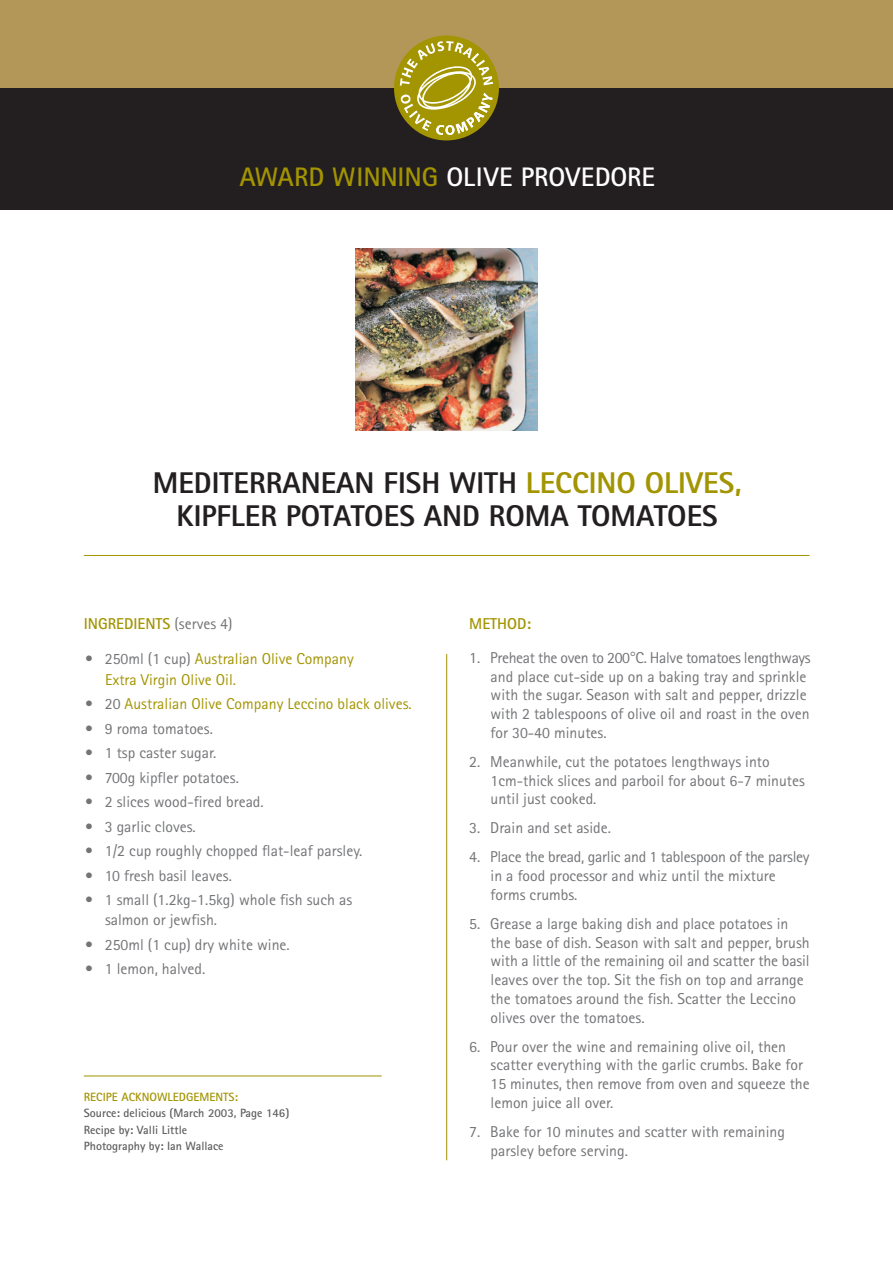
<style>
.page{position:relative;width:893px;height:1263px;background:#fff}
.page>*{position:absolute;margin:0;border:0;box-sizing:border-box;transform-origin:0 0}
.t1{font:800 30px/32.4px "Rotis Sans Serif";color:#231f20;text-align:center}
.t2{font:700 26.85px "Rotis Sans Serif";color:#fff}
.t3{font:15.75px/18.8px "Rotis Sans Serif";color:#737477}
.t4{font:15.75px/20.2px "Rotis Sans Serif";color:#a39401}
.t5{font:700 15.75px "Rotis Sans Serif";color:#a39401}
.t6{font:700 12px/16.5px "Rotis Sans Serif";color:#5f5f62}
.t7{font:700 12px "Rotis Sans Serif";color:#a39401}
.s1{color:#a39401}
.s2{font-weight:400;color:#737477}
.s3{color:#737477}
</style>
<div class="page">
<img style="left:356px;top:249px;width:181px;height:181px">
<div style="left:0;top:0;width:892px;height:129px;background:#b39758"></div>
<div style="left:0;top:88px;width:892px;height:121px;background:#231f20"></div>
<div style="left:394px;top:36px;width:105px;height:104px;background:#a39401;border-radius:50%"></div>
<svg style="left:400px;top:41px;width:93px;height:94px"></svg>
<hr style="left:84px;top:555px;width:725px;height:1px;background:#a39401">
<hr style="left:84px;top:1076px;width:297px;height:1px;background:#a39401">
<hr style="left:446px;top:654px;width:1px;height:506px;background:#a39401">
<h2 class="t2" style="left:239px;top:168px;width:417px"><span class="s1">AWARD WINNING</span> OLIVE PROVEDORE</h2>
<h1 class="t1" style="left:153px;top:470px;width:590px">MEDITERRANEAN FISH WITH <span class="s1">LECCINO OLIVES,<br></span>KIPFLER POTATOES AND ROMA TOMATOES</h1>
<p class="t5" style="left:84px;top:618px;width:150px">INGREDIENTS <span class="s2">(serves 4)</span></p>
<p class="t4" style="left:105px;top:651px;width:250px;text-indent:-20px"><span class="s3">• 250ml (1 cup)</span> Australian Olive Company<br>Extra Virgin Olive Oil.</p>
<p class="t4" style="left:85px;top:695px;width:328px"><span class="s3">• 20</span> Australian Olive Company Leccino black olives.</p>
<p class="t3" style="left:85px;top:721px;width:129px">• 9 roma tomatoes.</p>
<p class="t3" style="left:85px;top:745px;width:133px">• 1 tsp caster sugar.</p>
<p class="t3" style="left:85px;top:770px;width:155px">• 700g kipfler potatoes.</p>
<p class="t3" style="left:85px;top:794px;width:180px">• 2 slices wood-fired bread.</p>
<p class="t3" style="left:85px;top:819px;width:112px">• 3 garlic cloves.</p>
<p class="t3" style="left:85px;top:843px;width:278px">• 1/2 cup roughly chopped flat-leaf parsley.</p>
<p class="t3" style="left:85px;top:868px;width:148px">• 10 fresh basil leaves.</p>
<p class="t3" style="left:105px;top:891px;width:249px;line-height:20.2px;text-indent:-20px">• 1 small (1.2kg-1.5kg) whole fish such as salmon or jewfish.</p>
<p class="t3" style="left:85px;top:937px;width:206px">• 250ml (1 cup) dry white wine.</p>
<p class="t3" style="left:85px;top:961px;width:122px">• 1 lemon, halved.</p>
<p class="t7" style="left:84px;top:1092px;width:156px">RECIPE ACKNOWLEDGEMENTS:</p>
<p class="t6" style="left:84px;top:1106px;width:207px">Source: delicious (March 2003, Page 146)<br>Recipe by: Valli Little<br>Photography by: Ian Wallace</p>
<p class="t5" style="left:469px;top:618px;width:63px">METHOD:</p>
<p class="t3" style="left:490px;top:650px;width:322px;text-indent:-21px">1. Preheat the oven to 200 C. Halve tomatoes lengthways and place cut-side up on a baking tray and sprinkle with the sugar. Season with salt and pepper, drizzle with 2 tablespoons of olive oil and roast in the oven for 30-40 minutes.</p>
<p class="t3" style="left:490px;top:754px;width:316px;text-indent:-21px">2. Meanwhile, cut the potatoes lengthways into<br>1cm-thick slices and parboil for about 6-7 minutes until just cooked.</p>
<p class="t3" style="left:469px;top:820px;width:143px">3. Drain and set aside.</p>
<p class="t3" style="left:490px;top:849px;width:320px;text-indent:-21px">4. Place the bread, garlic and 1 tablespoon of the parsley in a food processor and whiz until the mixture forms crumbs.</p>
<p class="t3" style="left:490px;top:916px;width:321px;text-indent:-21px">5. Grease a large baking dish and place potatoes in the base of dish. Season with salt and pepper, brush with a little of the remaining oil and scatter the basil leaves over the top. Sit the fish on top and arrange the tomatoes around the fish. Scatter the Leccino olives over the tomatoes.</p>
<p class="t3" style="left:490px;top:1039px;width:320px;text-indent:-21px">6. Pour over the wine and remaining olive oil, then scatter everything with the garlic crumbs. Bake for 15 minutes, then remove from oven and squeeze the lemon juice all over.</p>
<p class="t3" style="left:490px;top:1124px;width:296px;text-indent:-21px">7. Bake for 10 minutes and scatter with remaining parsley before serving.</p>
</div>
